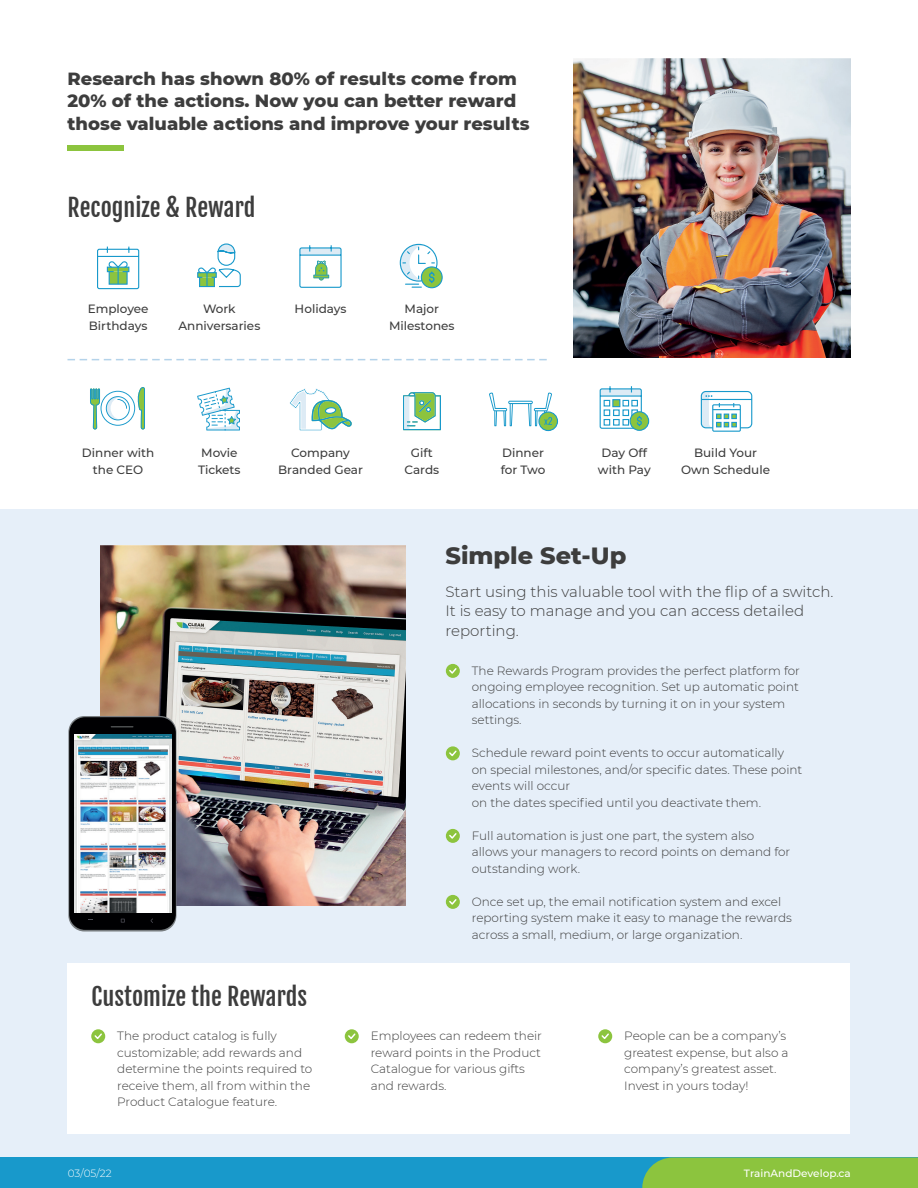
<style>
.page{position:relative;width:918px;height:1188px;background:#fff}
.page>*{position:absolute;margin:0;border:0;box-sizing:border-box;transform-origin:0 0}
.t1{font:24px "Fjalla One";color:#3d3d3d}
.t2{font:800 24px "Montserrat";color:#3d3d3d}
.t3{font:800 18px/22.5px "Montserrat";color:#3d3d3d}
.t4{font:300 15px/19.5px "Montserrat";color:#3d3d3d}
.t5{font:300 12px/16.5px "Montserrat";color:#3d3d3d}
.t6{font:500 12px/16.5px "Montserrat";color:#3d3d3d}
.t7{font:500 10.5px "Montserrat";color:#fff}
.t8{font:300 10.5px "Montserrat";color:#fff}
</style>
<div class="page">
<div style="left:0;top:509px;width:918px;height:679px;background:#e6eff9"></div>
<div style="left:0;top:1158px;width:918px;height:30px;background:#1899cb"></div>
<div style="left:642px;top:1158px;width:276px;height:30px;background:#8cc43e"></div>
<div style="left:68px;top:963px;width:782px;height:171px;background:#fff"></div>
<div style="left:68px;top:146px;width:56px;height:5px;background:#8cc43e"></div>
<div style="left:91px;top:1029px;width:14px;height:14px;background:#8cc43e;border-radius:50%"></div>
<svg style="left:94px;top:1033px;width:8px;height:6px"></svg>
<img style="left:574px;top:58px;width:276px;height:300px">
<img style="left:100px;top:545px;width:306px;height:360px">
<svg style="left:68px;top:716px;width:108px;height:216px"></svg>
<div style="left:69px;top:717px;width:107px;height:213px;background:#000002;border-radius:16px"></div>
<hr style="left:111px;top:726px;width:22px;height:2px;background:#4b4e4f">
<img style="left:74px;top:735px;width:97px;height:177px">
<svg style="left:121px;top:919px;width:4px;height:4px"></svg>
<svg style="left:97px;top:246px;width:43px;height:44px"></svg>
<svg style="left:197px;top:243px;width:44px;height:45px"></svg>
<div style="left:400px;top:244px;width:38px;height:38px;border:1px solid #1899cb;border-radius:50%"></div>
<svg style="left:421px;top:267px;width:21px;height:21px"></svg>
<div style="left:421px;top:266px;width:22px;height:22px;border:1px solid #1899cb;border-radius:50%"></div>
<svg style="left:400px;top:244px;width:36px;height:44px"></svg>
<svg style="left:299px;top:245px;width:43px;height:43px"></svg>
<svg style="left:90px;top:387px;width:55px;height:42px"></svg>
<svg style="left:197px;top:388px;width:43px;height:42px"></svg>
<svg style="left:289px;top:388px;width:63px;height:43px"></svg>
<svg style="left:403px;top:392px;width:38px;height:38px"></svg>
<svg style="left:539px;top:412px;width:19px;height:19px"></svg>
<div style="left:538px;top:411px;width:20px;height:20px;border:1px solid #1899cb;border-radius:50%"></div>
<svg style="left:489px;top:392px;width:63px;height:34px"></svg>
<svg style="left:630px;top:412px;width:19px;height:18px"></svg>
<div style="left:630px;top:411px;width:19px;height:20px;border:1px solid #1899cb;border-radius:50%"></div>
<svg style="left:599px;top:386px;width:43px;height:43px"></svg>
<div style="left:712px;top:404px;width:29px;height:28px;border:1px solid #1899cb"></div>
<svg style="left:700px;top:391px;width:53px;height:38px"></svg>
<svg style="left:68px;top:359px;width:479px;height:1px"></svg>
<div style="left:446px;top:664px;width:14px;height:14px;background:#8cc43e;border-radius:50%"></div>
<svg style="left:449px;top:668px;width:8px;height:6px"></svg>
<div style="left:446px;top:746px;width:14px;height:14px;background:#8cc43e;border-radius:50%"></div>
<svg style="left:449px;top:750px;width:8px;height:7px"></svg>
<div style="left:446px;top:829px;width:14px;height:14px;background:#8cc43e;border-radius:50%"></div>
<svg style="left:449px;top:833px;width:8px;height:6px"></svg>
<div style="left:446px;top:895px;width:14px;height:14px;background:#8cc43e;border-radius:50%"></div>
<svg style="left:449px;top:899px;width:8px;height:6px"></svg>
<div style="left:345px;top:1029px;width:14px;height:14px;background:#8cc43e;border-radius:50%"></div>
<svg style="left:348px;top:1033px;width:8px;height:6px"></svg>
<div style="left:598px;top:1029px;width:14px;height:14px;background:#8cc43e;border-radius:50%"></div>
<svg style="left:601px;top:1033px;width:8px;height:6px"></svg>
<p class="t3" style="left:68px;top:66px;width:464px">Research has shown 80% of results come from<br>20% of the actions. Now you can better reward those valuable actions and improve your results</p>
<p class="t1" style="left:68px;top:193px;width:189px">Recognize &amp; Reward</p>
<p class="t6" style="left:88px;top:300px;width:62px">Employee<br>Birthdays</p>
<p class="t6" style="left:178px;top:300px;width:83px;text-align:center">Work<br>Anniversaries</p>
<p class="t6" style="left:405px;top:300px;width:36px">Major</p>
<p class="t6" style="left:295px;top:300px;width:53px">Holidays</p>
<p class="t6" style="left:389px;top:317px;width:67px">Milestones</p>
<p class="t6" style="left:82px;top:444px;width:74px">Dinner with</p>
<p class="t6" style="left:93px;top:461px;width:52px">the CEO</p>
<p class="t6" style="left:201px;top:444px;width:38px">Movie</p>
<p class="t6" style="left:198px;top:461px;width:44px">Tickets</p>
<p class="t6" style="left:291px;top:444px;width:60px">Company</p>
<p class="t6" style="left:278px;top:461px;width:86px">Branded Gear</p>
<p class="t6" style="left:411px;top:444px;width:23px">Gift</p>
<p class="t6" style="left:405px;top:461px;width:36px">Cards</p>
<p class="t6" style="left:502px;top:444px;width:43px">Dinner</p>
<p class="t6" style="left:501px;top:461px;width:46px">for Two</p>
<p class="t6" style="left:602px;top:444px;width:47px">Day Off</p>
<p class="t6" style="left:598px;top:461px;width:54px">with Pay</p>
<p class="t6" style="left:694px;top:444px;width:65px">Build Your</p>
<p class="t6" style="left:681px;top:461px;width:91px">Own Schedule</p>
<p class="t2" style="left:446px;top:538px;width:182px">Simple Set-Up</p>
<p class="t4" style="left:446px;top:581px;width:390px">Start using this valuable tool with the flip of a switch.<br>It is easy to manage and you can access detailed reporting.</p>
<p class="t5" style="left:472px;top:662px;width:330px">The Rewards Program provides the perfect platform for ongoing employee recognition. Set up automatic point allocations in seconds by turning it on in your system settings.</p>
<p class="t5" style="left:472px;top:744px;width:332px">Schedule reward point events to occur automatically on special milestones, and/or specific dates. These point events will occur<br>on the dates specified until you deactivate them.</p>
<p class="t5" style="left:472px;top:827px;width:320px">Full automation is just one part, the system also allows your managers to record points on demand for outstanding work.</p>
<p class="t5" style="left:472px;top:893px;width:322px">Once set up, the email notification system and excel reporting system make it easy to manage the rewards across a small, medium, or large organization.</p>
<p class="t1" style="left:92px;top:981px;width:217px">Customize the Rewards</p>
<p class="t5" style="left:117px;top:1027px;width:197px">The product catalog is fully customizable; add rewards and determine the points required to receive them, all from within the<br>Product Catalogue feature.</p>
<p class="t5" style="left:371px;top:1027px;width:173px">Employees can redeem their</p>
<p class="t5" style="left:371px;top:1044px;width:172px">reward points in the Product<br>Catalogue for various gifts</p>
<p class="t5" style="left:371px;top:1077px;width:77px">and rewards.</p>
<p class="t5" style="left:624px;top:1027px;width:164px">People can be a company’s</p>
<p class="t5" style="left:624px;top:1044px;width:166px">greatest expense, but also a company’s greatest asset.</p>
<p class="t5" style="left:624px;top:1077px;width:126px">Invest in yours today!</p>
<p class="t8" style="left:68px;top:1166px;width:45px">03/05/22</p>
<p class="t7" style="left:744px;top:1166px;width:108px">TrainAndDevelop.ca</p>
</div>
